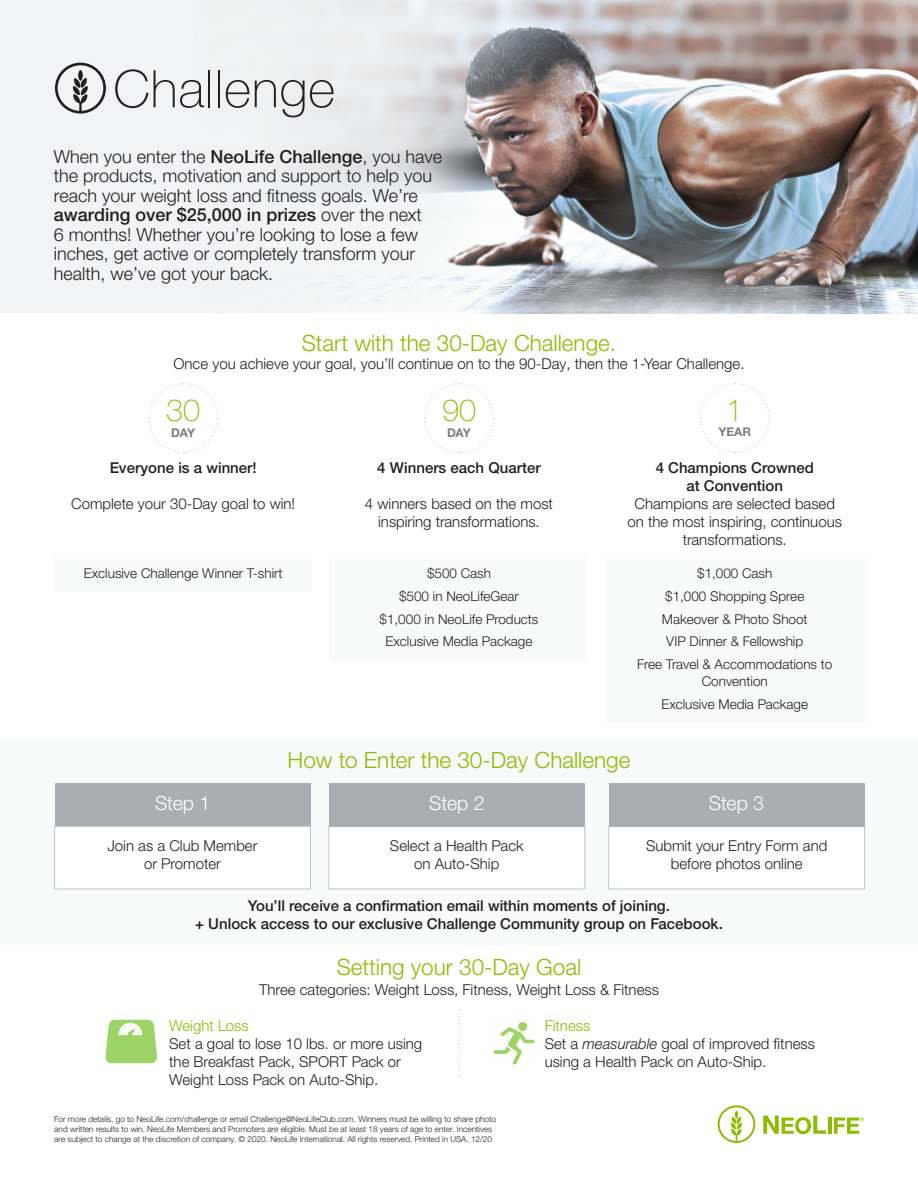
<style>
.page{position:relative;width:918px;height:1188px;background:#fff}
.page>*{position:absolute;margin:0;border:0;box-sizing:border-box;transform-origin:0 0}
.t1{font:100 30.6px "Helvetica Neue LTW1 G";color:#8dbb00}
.t2{font:300 22.5px "Helvetica Neue LTW1 G";color:#8dbb00}
.t3{font:300 19.5px "Helvetica Neue LTW1 G";letter-spacing:-.005em;color:#fff}
.t4{font:300 18px/19.5px "Helvetica Neue LTW1 G";color:#231f20}
.t5{font:300 15px/18px "Helvetica Neue LTW1 G";color:#231f20;text-align:center}
.t6{font:500 15px/18px "Helvetica Neue LTW1 G";color:#231f20;text-align:center}
.t7{font:300 15px "Helvetica Neue LTW1 G";color:#8dbb00}
.t8{font:300 13.5px/16.2px "Helvetica Neue LTW1 G";color:#231f20;text-align:center}
.t9{font:700 12px "Helvetica Neue LTW1 G";letter-spacing:-.025em;color:#7d7e7c}
.t10{font:300 8.25px/9.9px "Helvetica Neue LTW1 G";color:#231f20}
.s1{font-weight:500}
.s2{font-style:italic}
</style>
<div class="page">
<div style="left:0;top:0;width:918px;height:312px;background:#f1f3f4"></div>
<div style="left:53px;top:558px;width:258px;height:34px;background:#f9fafa"></div>
<div style="left:0;top:739px;width:918px;height:206px;background:#f9fafa"></div>
<div style="left:329px;top:558px;width:258px;height:102px;background:#f9fafa"></div>
<div style="left:607px;top:558px;width:258px;height:165px;background:#f9fafa"></div>
<img style="left:181px;top:0;width:737px;height:313px">
<svg style="left:718px;top:1105px;width:37px;height:38px"></svg>
<svg style="left:763px;top:1116px;width:63px;height:18px"></svg>
<hr style="left:828px;top:1118px;width:3px;height:16px;background:#8dbb00">
<svg style="left:834px;top:1117px;width:30px;height:17px"></svg>
<svg style="left:55px;top:63px;width:51px;height:51px"></svg>
<svg style="left:115px;top:69px;width:33px;height:39px"></svg>
<svg style="left:154px;top:70px;width:50px;height:38px"></svg>
<hr style="left:208px;top:70px;width:2px;height:37px;background:#231f20">
<hr style="left:218px;top:70px;width:2px;height:37px;background:#231f20">
<svg style="left:226px;top:80px;width:23px;height:28px"></svg>
<svg style="left:255px;top:80px;width:79px;height:37px"></svg>
<svg style="left:148px;top:383px;width:71px;height:70px"></svg>
<svg style="left:424px;top:383px;width:71px;height:70px"></svg>
<svg style="left:700px;top:383px;width:70px;height:70px"></svg>
<div style="left:55px;top:783px;width:256px;height:43px;background:#abaeb0"></div>
<div style="left:54px;top:826px;width:256px;height:63px;background:#fff"></div>
<div style="left:54px;top:826px;width:257px;height:63px;border:1px solid #bfc5d2"></div>
<div style="left:329px;top:826px;width:256px;height:63px;background:#fff"></div>
<div style="left:329px;top:826px;width:256px;height:63px;border:1px solid #bfc5d2"></div>
<div style="left:609px;top:826px;width:256px;height:63px;background:#fff"></div>
<div style="left:609px;top:826px;width:256px;height:63px;border:1px solid #bfc5d2"></div>
<div style="left:329px;top:783px;width:256px;height:43px;background:#abaeb0"></div>
<div style="left:609px;top:783px;width:256px;height:43px;background:#abaeb0"></div>
<svg style="left:458px;top:1009px;width:2px;height:67px"></svg>
<img style="left:493px;top:1022px;width:42px;height:42px">
<img style="left:105px;top:1019px;width:53px;height:45px">
<p class="t4" style="left:54px;top:146px;width:390px">When you enter the <span class="s1">NeoLife Challenge</span>, you have the products, motivation and support to help you reach your weight loss and fitness goals. We’re <span class="s1">awarding over $25,000 in prizes</span> over the next<br>6 months! Whether you’re looking to lose a few inches, get active or completely transform your health, we’ve got your back.</p>
<p class="t2" style="left:302px;top:329px;width:316px">Start with the 30-Day Challenge.</p>
<p class="t5" style="left:173px;top:355px;width:573px">Once you achieve your goal, you’ll continue on to the 90-Day, then the 1-Year Challenge.</p>
<p class="t1" style="left:166px;top:392px;width:35px">30</p>
<p class="t9" style="left:171px;top:425px;width:25px">DAY</p>
<p class="t1" style="left:442px;top:392px;width:35px">90</p>
<p class="t9" style="left:447px;top:425px;width:25px">DAY</p>
<p class="t1" style="left:726px;top:392px;width:18px">1</p>
<p class="t9" style="left:718px;top:425px;width:34px">YEAR</p>
<p class="t6" style="left:110px;top:459px;width:148px">Everyone is a winner!</p>
<p class="t5" style="left:71px;top:495px;width:226px">Complete your 30-Day goal to win!</p>
<p class="t6" style="left:377px;top:459px;width:165px">4 Winners each Quarter</p>
<p class="t5" style="left:365px;top:495px;width:190px">4 winners based on the most inspiring transformations.</p>
<p class="t6" style="left:656px;top:459px;width:160px">4 Champions Crowned at Convention</p>
<p class="t5" style="left:628px;top:495px;width:216px">Champions are selected based on the most inspiring, continuous transformations.</p>
<p class="t8" style="left:84px;top:565px;width:200px">Exclusive Challenge Winner T-shirt</p>
<p class="t8" style="left:427px;top:565px;width:65px">$500 Cash</p>
<p class="t8" style="left:399px;top:588px;width:121px">$500 in NeoLifeGear</p>
<p class="t8" style="left:380px;top:611px;width:160px">$1,000 in NeoLife Products</p>
<p class="t8" style="left:386px;top:634px;width:148px">Exclusive Media Package</p>
<p class="t8" style="left:697px;top:565px;width:77px">$1,000 Cash</p>
<p class="t8" style="left:665px;top:588px;width:141px">$1,000 Shopping Spree</p>
<p class="t8" style="left:662px;top:611px;width:147px">Makeover &amp; Photo Shoot</p>
<p class="t8" style="left:666px;top:634px;width:138px">VIP Dinner &amp; Fellowship</p>
<p class="t8" style="left:637px;top:656px;width:196px">Free Travel &amp; Accommodations to<br>Convention</p>
<p class="t8" style="left:661px;top:696px;width:148px">Exclusive Media Package</p>
<p class="t2" style="left:288px;top:746px;width:344px">How to Enter the 30-Day Challenge</p>
<p class="t3" style="left:155px;top:791px;width:57px">Step 1</p>
<p class="t5" style="left:107px;top:836px;width:152px">Join as a Club Member or Promoter</p>
<p class="t5" style="left:390px;top:836px;width:135px">Select a Health Pack on Auto-Ship</p>
<p class="t5" style="left:646px;top:836px;width:183px">Submit your Entry Form and before photos online</p>
<p class="t3" style="left:429px;top:791px;width:57px">Step 2</p>
<p class="t3" style="left:709px;top:791px;width:57px">Step 3</p>
<p class="t6" style="left:248px;top:897px;width:424px">You’ll receive a confirmation email within moments of joining.</p>
<p class="t6" style="left:195px;top:915px;width:529px">+ Unlock access to our exclusive Challenge Community group on Facebook.</p>
<p class="t2" style="left:337px;top:953px;width:246px">Setting your 30-Day Goal</p>
<p class="t5" style="left:259px;top:980px;width:401px">Three categories: Weight Loss, Fitness, Weight Loss &amp; Fitness</p>
<p class="t7" style="left:169px;top:1017px;width:81px">Weight Loss</p>
<p class="t5" style="left:169px;top:1035px;width:255px;text-align:left">Set a goal to lose 10 lbs. or more using the Breakfast Pack, SPORT Pack or<br>Weight Loss Pack on Auto-Ship.</p>
<p class="t10" style="left:54px;top:1114px;width:443px">For more details, go to NeoLife.com/challenge or email Challenge@NeoLifeClub.com. Winners must be willing to share photo and written results to win. NeoLife Members and Promoters are eligible. Must be at least 18 years of age to enter. Incentives are subject to change at the discretion of company. © 2020. NeoLife International. All rights reserved. Printed in USA. 12/20</p>
<p class="t7" style="left:545px;top:1016px;width:47px">Fitness</p>
<p class="t5" style="left:545px;top:1035px;width:272px;text-align:left">Set a <span class="s2">measurable</span> goal of improved fitness using a Health Pack on Auto-Ship.</p>
</div>
